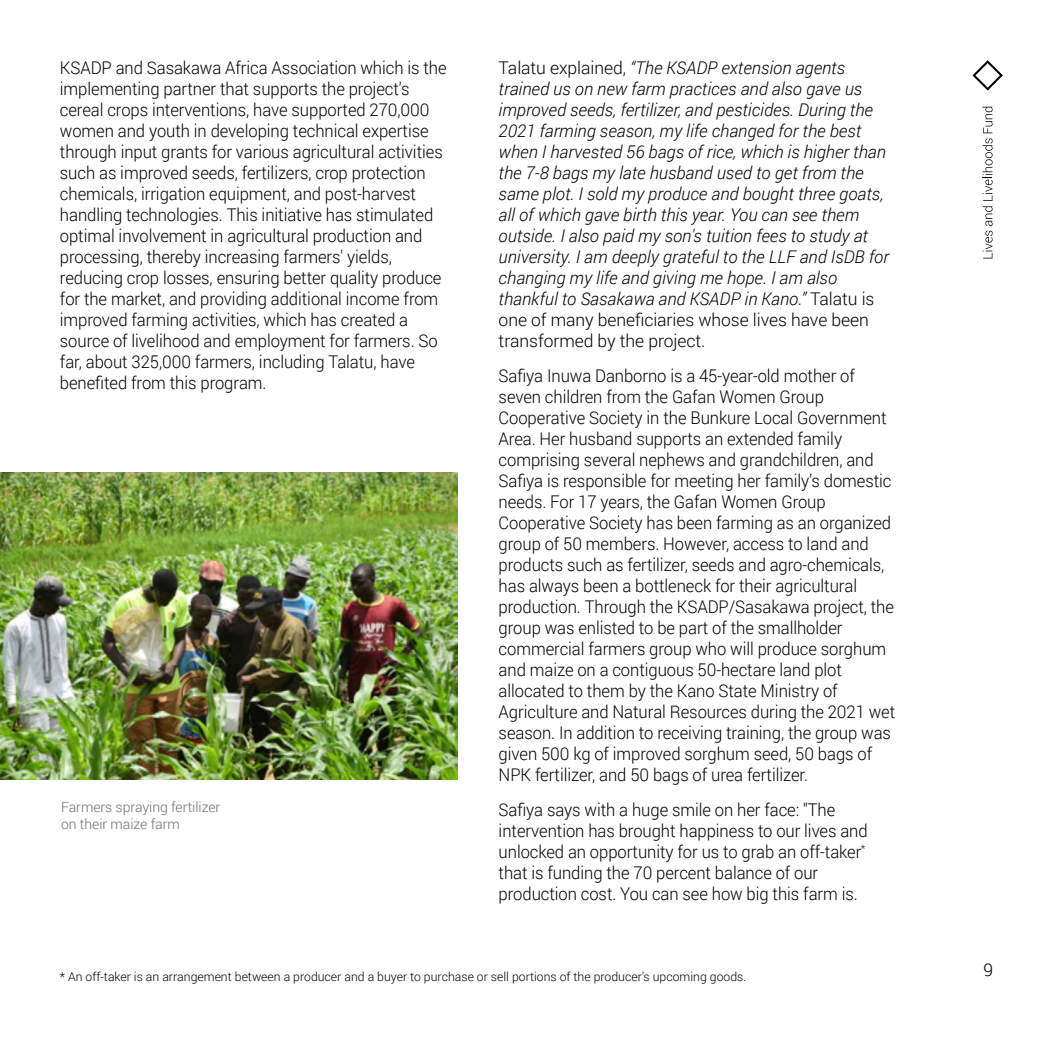
<style>
.page{position:relative;width:1042px;height:1042px;background:#fff}
.page>*{position:absolute;margin:0;border:0;box-sizing:border-box;transform-origin:0 0}
.t1{font:300 17.5px/21px "Roboto";letter-spacing:-.005em;color:#000;scale:.95 1}
.t2{font:italic 300 17.5px/21px "Roboto";color:#000}
.t3{font:300 17.5px "Roboto";letter-spacing:-.005em;color:#000}
.t4{font:300 14px/16.8px "Roboto";letter-spacing:-.005em;color:#706f6f}
.t5{font:300 12.25px "Roboto";color:#000}
.s1{font-style:normal}
</style>
<div class="page">
<svg style="left:982px;top:107px;width:10px;height:151px"></svg>
<svg style="left:972px;top:60px;width:31px;height:31px"></svg>
<img style="left:0;top:472px;width:458px;height:307px">
<p class="t1" style="left:60px;top:56px;width:409px">KSADP and Sasakawa Africa Association which is the implementing partner that supports the project’s cereal crops interventions, have supported 270,000 women and youth in developing technical expertise through input grants for various agricultural activities such as improved seeds, fertilizers, crop protection chemicals, irrigation equipment, and post-harvest handling technologies. This initiative has stimulated optimal involvement in agricultural production and processing, thereby increasing farmers' yields, reducing crop losses, ensuring better quality produce for the market, and providing additional income from improved farming activities, which has created a source of livelihood and employment for farmers. So far, about 325,000 farmers, including Talatu, have benefited from this program.</p>
<p class="t2" style="left:499px;top:56px;width:392px"><span class="s1">Talatu explained,</span> “The KSADP extension agents trained us on new farm practices and also gave us improved seeds, fertilizer, and pesticides. During the 2021 farming season, my life changed for the best when I harvested 56 bags of rice, which is higher than the 7-8 bags my late husband used to get from the same plot. I sold my produce and bought three goats, all of which gave birth this year. You can see them outside. I also paid my son's tuition fees to study at university. I am deeply grateful to the LLF and IsDB for changing my life and giving me hope. I am also thankful to Sasakawa and KSADP in Kano.” <span class="s1">Talatu is one of many beneficiaries whose lives have been transformed by the project.</span></p>
<p class="t1" style="left:499px;top:364px;width:419px">Safiya Inuwa Danborno is a 45-year-old mother of seven children from the Gafan Women Group Cooperative Society in the Bunkure Local Government Area. Her husband supports an extended family comprising several nephews and grandchildren, and Safiya is responsible for meeting her family’s domestic needs. For 17 years, the Gafan Women Group Cooperative Society has been farming as an organized group of 50 members. However, access to land and products such as fertilizer, seeds and agro-chemicals, has always been a bottleneck for their agricultural production. Through the KSADP/Sasakawa project, the group was enlisted to be part of the smallholder commercial farmers group who will produce sorghum and maize on a contiguous 50-hectare land plot allocated to them by the Kano State Ministry of Agriculture and Natural Resources during the 2021 wet season. In addition to receiving training, the group was given 500 kg of improved sorghum seed, 50 bags of NPK fertilizer, and 50 bags of urea fertilizer.</p>
<p class="t1" style="left:499px;top:798px;width:390px">Safiya says with a huge smile on her face: "The intervention has brought happiness to our lives and unlocked an opportunity for us to grab an off-taker<sup>* </sup>that is funding the 70 percent balance of our production cost. You can see how big this farm is.</p>
<p class="t4" style="left:61px;top:798px;width:161px">Farmers spraying fertilizer on their maize farm</p>
<p class="t5" style="left:60px;top:968px;width:688px">* An off-taker is an arrangement between a producer and a buyer to purchase or sell portions of the producer's upcoming goods.</p>
<p class="t3" style="left:983px;top:958px;width:11px">9</p>
</div>
